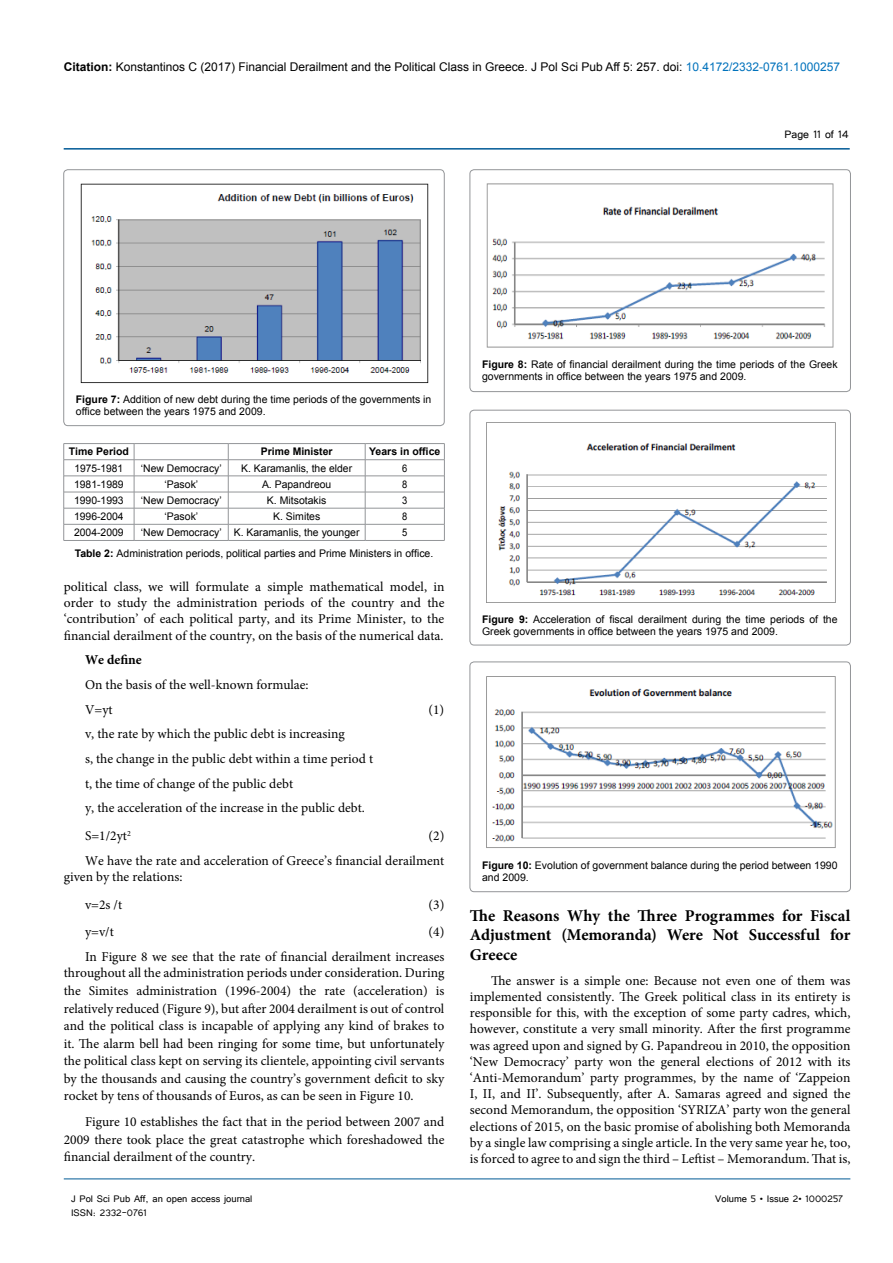
<style>
.page{position:relative;width:893px;height:1263px;background:#fff}
.page>*{position:absolute;margin:0;border:0;box-sizing:border-box;transform-origin:0 0}
.t1{font:700 16.5px/19.8px "Minion Pro";letter-spacing:-.005em;color:#000;text-align:justify}
.t2{font:13.5px/16.2px "Minion Pro";color:#000;text-align:justify}
.t3{font:13.5px "Tunga";color:#000}
.t4{font:700 13.5px "Minion Pro";color:#000}
.t5{font:12px "Arial";color:#000}
.t6{font:12px "Tunga";color:#000}
.t7{font:10.5px/12.6px "Arial";color:#000}
.t8{font:10.5px/20.4px "Arial";color:#000;scale:.89 1}
.t9{font:700 10.5px "Arial";color:#000}
.s1{font-weight:700}
.s2{color:#0072bc}
</style>
<div class="page">
<hr style="left:64px;top:148px;width:786px;height:2px;background:#005a96">
<hr style="left:64px;top:1179px;width:786px;height:1px;background:#005a96">
<div style="left:64px;top:170px;width:380px;height:256px;border:1px solid #939598;border-radius:4px"></div>
<img style="left:80px;top:183px;width:349px;height:201px">
<hr style="left:64px;top:443px;width:70px;height:1px;background:#939598">
<hr style="left:134px;top:443px;width:94px;height:1px;background:#939598">
<hr style="left:228px;top:443px;width:137px;height:1px;background:#939598">
<hr style="left:365px;top:443px;width:79px;height:1px;background:#939598">
<hr style="left:64px;top:459px;width:70px;height:1px;background:#939598">
<hr style="left:134px;top:459px;width:94px;height:1px;background:#939598">
<hr style="left:228px;top:459px;width:137px;height:1px;background:#939598">
<hr style="left:365px;top:459px;width:79px;height:1px;background:#939598">
<hr style="left:64px;top:476px;width:70px;height:1px;background:#939598">
<hr style="left:134px;top:476px;width:94px;height:1px;background:#939598">
<hr style="left:228px;top:476px;width:137px;height:1px;background:#939598">
<hr style="left:365px;top:476px;width:79px;height:1px;background:#939598">
<hr style="left:64px;top:492px;width:70px;height:1px;background:#939598">
<hr style="left:134px;top:492px;width:94px;height:1px;background:#939598">
<hr style="left:228px;top:492px;width:137px;height:1px;background:#939598">
<hr style="left:365px;top:492px;width:79px;height:1px;background:#939598">
<hr style="left:64px;top:508px;width:70px;height:1px;background:#939598">
<hr style="left:134px;top:508px;width:94px;height:1px;background:#939598">
<hr style="left:228px;top:508px;width:137px;height:1px;background:#939598">
<hr style="left:365px;top:508px;width:79px;height:1px;background:#939598">
<hr style="left:64px;top:524px;width:70px;height:1px;background:#939598">
<svg style="left:63px;top:444px;width:1px;height:96px"></svg>
<hr style="left:134px;top:524px;width:94px;height:1px;background:#939598">
<svg style="left:134px;top:444px;width:1px;height:96px"></svg>
<hr style="left:228px;top:524px;width:137px;height:1px;background:#939598">
<svg style="left:228px;top:444px;width:1px;height:96px"></svg>
<hr style="left:365px;top:524px;width:79px;height:1px;background:#939598">
<svg style="left:365px;top:444px;width:1px;height:96px"></svg>
<svg style="left:444px;top:444px;width:1px;height:96px"></svg>
<hr style="left:64px;top:540px;width:70px;height:1px;background:#939598">
<hr style="left:134px;top:540px;width:94px;height:1px;background:#939598">
<hr style="left:228px;top:540px;width:137px;height:1px;background:#939598">
<hr style="left:365px;top:540px;width:79px;height:1px;background:#939598">
<div style="left:470px;top:170px;width:380px;height:222px;border:1px solid #939598;border-radius:4px"></div>
<img style="left:486px;top:183px;width:348px;height:165px">
<div style="left:470px;top:410px;width:380px;height:235px;border:1px solid #939598;border-radius:4px"></div>
<img style="left:486px;top:422px;width:350px;height:181px">
<div style="left:470px;top:662px;width:380px;height:230px;border:1px solid #939598;border-radius:4px"></div>
<img style="left:486px;top:676px;width:350px;height:172px">
<p class="t5" style="left:64px;top:59px;width:778px"><span class="s1">Citation:</span> Konstantinos C (2017) Financial Derailment and the Political Class in Greece. J Pol Sci Pub Aff 5: 257. doi: <span class="s2">10.4172/2332-0761.1000257</span></p>
<p class="t3" style="left:784px;top:126px;width:66px">Page 11 of 14</p>
<p class="t7" style="left:76px;top:393px;width:357px"><span class="s1">Figure 7:</span> Addition of new debt during the time periods of the governments in office between the years 1975 and 2009.</p>
<p class="t9" style="left:69px;top:445px;width:61px">Time Period</p>
<p class="t9" style="left:261px;top:445px;width:73px">Prime Minister</p>
<p class="t9" style="left:369px;top:445px;width:73px">Years in office</p>
<p class="t7" style="left:75px;top:462px;width:50px">1975-1981</p>
<p class="t7" style="left:141px;top:462px;width:82px">‘New Democracy’</p>
<p class="t7" style="left:241px;top:462px;width:112px">K. Karamanlis, the elder</p>
<p class="t8" style="left:402px;top:458px;width:7px">6</p>
<p class="t7" style="left:74px;top:478px;width:51px">1981-1989</p>
<p class="t7" style="left:164px;top:478px;width:35px">‘Pasok’</p>
<p class="t7" style="left:262px;top:478px;width:71px">A. Papandreou</p>
<p class="t8" style="left:402px;top:474px;width:7px">8</p>
<p class="t7" style="left:74px;top:494px;width:51px">1990-1993</p>
<p class="t7" style="left:141px;top:494px;width:82px">‘New Democracy’</p>
<p class="t7" style="left:267px;top:494px;width:61px">K. Mitsotakis</p>
<p class="t8" style="left:402px;top:490px;width:7px">3</p>
<p class="t7" style="left:74px;top:510px;width:51px">1996-2004</p>
<p class="t7" style="left:164px;top:510px;width:35px">‘Pasok’</p>
<p class="t7" style="left:273px;top:510px;width:49px">K. Simites</p>
<p class="t8" style="left:402px;top:506px;width:7px">8</p>
<p class="t7" style="left:74px;top:526px;width:51px">2004-2009</p>
<p class="t7" style="left:141px;top:526px;width:220px">‘New Democracy’ K. Karamanlis, the younger</p>
<p class="t8" style="left:75px;top:522px;width:404px;text-indent:327px">5<br><span class="s1">Table 2:</span> Administration periods, political parties and Prime Ministers in office.</p>
<p class="t2" style="left:64px;top:578px;width:382px">political class, we will formulate a simple mathematical model, in order to study the administration periods of the country and the ‘contribution’ of each political party, and its Prime Minister, to the financial derailment of the country, on the basis of the numerical data.</p>
<p class="t4" style="left:85px;top:650px;width:58px">We define</p>
<p class="t2" style="left:85px;top:672px;width:225px;line-height:24.8px">On the basis of the well-known formulae:<br>V=yt</p>
<p class="t2" style="left:428px;top:701px;width:17px">(1)</p>
<p class="t2" style="left:85px;top:722px;width:290px;line-height:24.8px;text-align:left">v, the rate by which the public debt is increasing<br>s, the change in the public debt within a time period t t, the time of change of the public debt<br>y, the acceleration of the increase in the public debt.</p>
<p class="t2" style="left:85px;top:828px;width:47px">S=1/2yt<sup>2</sup></p>
<p class="t2" style="left:85px;top:823px;width:361px;line-height:24.8px;text-align:right">(2)<br>We have the rate and acceleration of Greece’s financial derailment</p>
<p class="t2" style="left:85px;top:863px;width:99px;line-height:27.8px;text-indent:-21px">given by the relations: v=2s /t</p>
<p class="t2" style="left:429px;top:896px;width:17px">(3)</p>
<p class="t2" style="left:85px;top:920px;width:361px;line-height:24.8px;text-align:right">(4)<br>In Figure 8 we see that the rate of financial derailment increases</p>
<p class="t2" style="left:64px;top:964px;width:382px;line-height:17.5px">throughout all the administration periods under consideration. During the Simites administration (1996-2004) the rate (acceleration) is relatively reduced (Figure 9), but after 2004 derailment is out of control and the political class is incapable of applying any kind of brakes to it. The alarm bell had been ringing for some time, but unfortunately the political class kept on serving its clientele, appointing civil servants by the thousands and causing the country’s government deficit to sky rocket by tens of thousands of Euros, as can be seen in Figure 10.</p>
<p class="t2" style="left:64px;top:1113px;width:382px;line-height:17.5px;text-indent:21px">Figure 10 establishes the fact that in the period between 2007 and 2009 there took place the great catastrophe which foreshadowed the financial derailment of the country.</p>
<p class="t2" style="left:85px;top:924px;width:30px">y=v/t</p>
<p class="t7" style="left:482px;top:358px;width:357px"><span class="s1">Figure 8:</span> Rate of financial derailment during the time periods of the Greek governments in office between the years 1975 and 2009.</p>
<p class="t7" style="left:482px;top:613px;width:357px"><span class="s1">Figure 9:</span> Acceleration of fiscal derailment during the time periods of the<br>Greek governments in office between the years 1975 and 2009.</p>
<p class="t7" style="left:482px;top:859px;width:357px"><span class="s1">Figure 10:</span> Evolution of government balance during the period between 1990 and 2009.</p>
<p class="t1" style="left:470px;top:905px;width:382px">The Reasons Why the Three Programmes for Fiscal Adjustment (Memoranda) Were Not Successful for Greece</p>
<p class="t2" style="left:470px;top:972px;width:382px;text-indent:21px">The answer is a simple one: Because not even one of them was implemented consistently. The Greek political class in its entirety is responsible for this, with the exception of some party cadres, which, however, constitute a very small minority. After the first programme was agreed upon and signed by G. Papandreou in 2010, the opposition ‘New Democracy’ party won the general elections of 2012 with its ‘Anti-Memorandum’ party programmes, by the name of ‘Zappeion I, II, and II’. Subsequently, after A. Samaras agreed and signed the second Memorandum, the opposition ‘SYRIZA’ party won the general elections of 2015, on the basic promise of abolishing both Memoranda by a single law comprising a single article. In the very same year he, too, is forced to agree to and sign the third – Leftist – Memorandum. That is,</p>
<p class="t6" style="left:71px;top:1190px;width:183px">J Pol Sci Pub Aff, an open access journal</p>
<p class="t6" style="left:715px;top:1190px;width:129px">Volume 5 • Issue 2• 1000257</p>
<p class="t6" style="left:71px;top:1205px;width:77px">ISSN: 2332-0761</p>
</div>
